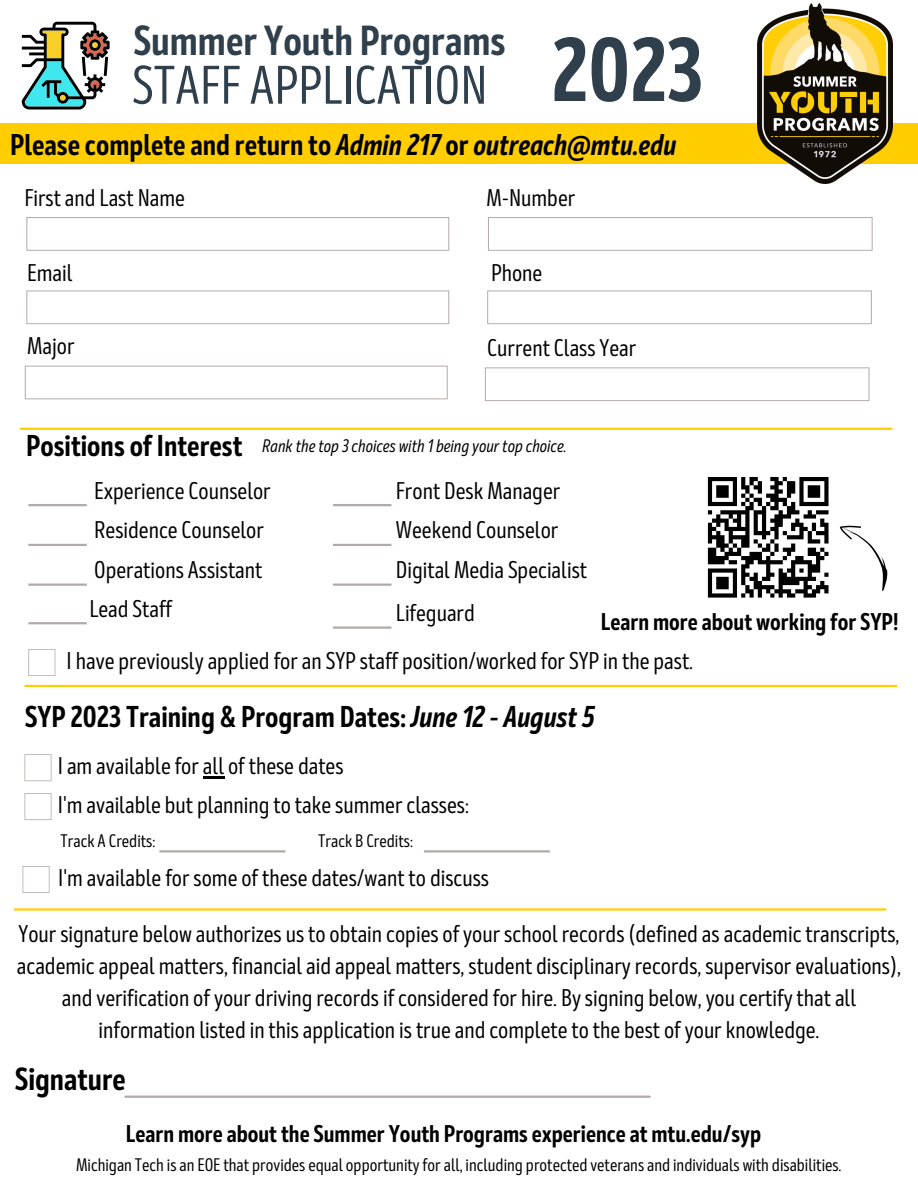
<style>
.page{position:relative;width:918px;height:1188px;background:#fff}
.page>*{position:absolute;margin:0;border:0;box-sizing:border-box;transform-origin:0 0}
.t1{font:54px "Mozer";color:#2f3f4c}
.t2{font:700 42px "Mozer";color:#2f3f4c}
.t3{font:700 31.8px "Mozer";color:#000}
.t4{font:700 30px "Mozer";color:#000}
.t5{font:700 24.3px "Mozer";color:#000}
.t6{font:24.3px "Mozer";color:#000}
.t7{font:24px/32.1px "Mozer";color:#000}
.t8{font:18px "Mozer";color:#000}
.t9{font:italic 18px "Mozer";color:#000}
.s1{font-weight:700;font-size:90px}
.s2{font-style:italic}
.s3{font-weight:700;font-style:normal;font-size:30px}
</style>
<div class="page">
<svg style="left:707px;top:477px;width:122px;height:121px"></svg>
<hr style="left:125px;top:1096px;width:525px;height:2px;background:#b2aaa8">
<hr style="left:15px;top:908px;width:871px;height:3px;background:#ffcd00">
<svg style="left:24px;top:754px;width:27px;height:27px"></svg>
<hr style="left:203px;top:776px;width:21px;height:2px;background:#000">
<svg style="left:24px;top:793px;width:27px;height:27px"></svg>
<svg style="left:23px;top:866px;width:27px;height:27px"></svg>
<hr style="left:25px;top:685px;width:871px;height:2px;background:#ffcd00">
<hr style="left:333px;top:626px;width:58px;height:3px;background:#b2aaa8">
<hr style="left:28px;top:622px;width:59px;height:2px;background:#b2aaa8">
<svg style="left:28px;top:649px;width:27px;height:27px"></svg>
<hr style="left:333px;top:584px;width:58px;height:2px;background:#b2aaa8">
<hr style="left:333px;top:544px;width:58px;height:2px;background:#b2aaa8">
<hr style="left:333px;top:504px;width:58px;height:2px;background:#b2aaa8">
<hr style="left:28px;top:584px;width:59px;height:2px;background:#b2aaa8">
<hr style="left:28px;top:544px;width:59px;height:2px;background:#b2aaa8">
<hr style="left:28px;top:504px;width:59px;height:2px;background:#b2aaa8">
<hr style="left:424px;top:850px;width:126px;height:3px;background:#b2aaa8">
<hr style="left:159px;top:850px;width:126px;height:3px;background:#b2aaa8">
<hr style="left:21px;top:428px;width:871px;height:2px;background:#ffcd00">
<svg style="left:485px;top:367px;width:385px;height:34px"></svg>
<svg style="left:25px;top:366px;width:423px;height:33px"></svg>
<svg style="left:487px;top:290px;width:385px;height:34px"></svg>
<svg style="left:26px;top:290px;width:423px;height:34px"></svg>
<svg style="left:488px;top:217px;width:385px;height:34px"></svg>
<svg style="left:26px;top:217px;width:423px;height:34px"></svg>
<div style="left:0;top:123px;width:918px;height:41px;background:#ffcd00"></div>
<svg style="left:22px;top:22px;width:88px;height:87px"></svg>
<img style="left:757px;top:4px;width:135px;height:180px">
<svg style="left:839px;top:525px;width:49px;height:66px"></svg>
<h3 class="t2" style="left:133px;top:16px;width:374px">Summer Youth Programs</h3>
<h1 class="t1" style="left:132px;top:53px;width:573px">STAFF APPLICATION <span class="s1">2023</span></h1>
<h5 class="t4" style="left:10px;top:127px;width:668px">Please complete and return to <span class="s2">Admin 217</span> or <span class="s2">outreach@mtu.edu</span></h5>
<p class="t7" style="left:24px;top:183px;width:162px">First and Last Name</p>
<p class="t7" style="left:486px;top:183px;width:90px">M-Number</p>
<p class="t7" style="left:27px;top:257px;width:47px">Email</p>
<p class="t7" style="left:491px;top:257px;width:53px">Phone</p>
<p class="t7" style="left:27px;top:330px;width:49px">Major</p>
<p class="t7" style="left:487px;top:332px;width:150px">Current Class Year</p>
<p class="t9" style="left:26px;top:435px;width:542px"><span class="s3">Positions of Interest</span> Rank the top 3 choices with 1 being your top choice.</p>
<p class="t7" style="left:94px;top:475px;width:178px">Experience Counselor</p>
<p class="t7" style="left:396px;top:475px;width:166px">Front Desk Manager</p>
<p class="t7" style="left:94px;top:515px;width:171px">Residence Counselor</p>
<p class="t7" style="left:396px;top:515px;width:164px">Weekend Counselor</p>
<p class="t7" style="left:94px;top:555px;width:170px">Operations Assistant</p>
<p class="t7" style="left:396px;top:555px;width:193px">Digital Media Specialist</p>
<p class="t7" style="left:89px;top:593px;width:84px">Lead Staff</p>
<p class="t7" style="left:396px;top:598px;width:80px">Lifeguard</p>
<p class="t5" style="left:601px;top:608px;width:299px">Learn more about working for SYP!</p>
<p class="t6" style="left:67px;top:646px;width:628px">I have previously applied for an SYP staff position/worked for SYP in the past.</p>
<h5 class="t4" style="left:25px;top:699px;width:572px">SYP 2023 Training &amp; Program Dates: <span class="s2">June 12 - August 5</span></h5>
<p class="t7" style="left:58px;top:747px;width:413px;line-height:39px">I am available for all of these dates<br>I'm available but planning to take summer classes:</p>
<p class="t8" style="left:61px;top:830px;width:96px">Track A Credits:</p>
<p class="t8" style="left:318px;top:830px;width:96px">Track B Credits:</p>
<p class="t7" style="left:58px;top:862px;width:432px">I'm available for some of these dates/want to discuss</p>
<p class="t7" style="left:17px;top:918px;width:886px;text-align:center">Your signature below authorizes us to obtain copies of your school records (defined as academic transcripts, academic appeal matters, financial aid appeal matters, student disciplinary records, supervisor evaluations), and verification of your driving records if considered for hire. By signing below, you certify that all information listed in this application is true and complete to the best of your knowledge.</p>
<h5 class="t3" style="left:15px;top:1060px;width:112px">Signature</h5>
<p class="t5" style="left:126px;top:1119px;width:637px">Learn more about the Summer Youth Programs experience at mtu.edu/syp</p>
<p class="t8" style="left:76px;top:1154px;width:767px">Michigan Tech is an EOE that provides equal opportunity for all, including protected veterans and individuals with disabilities.</p>
</div>
